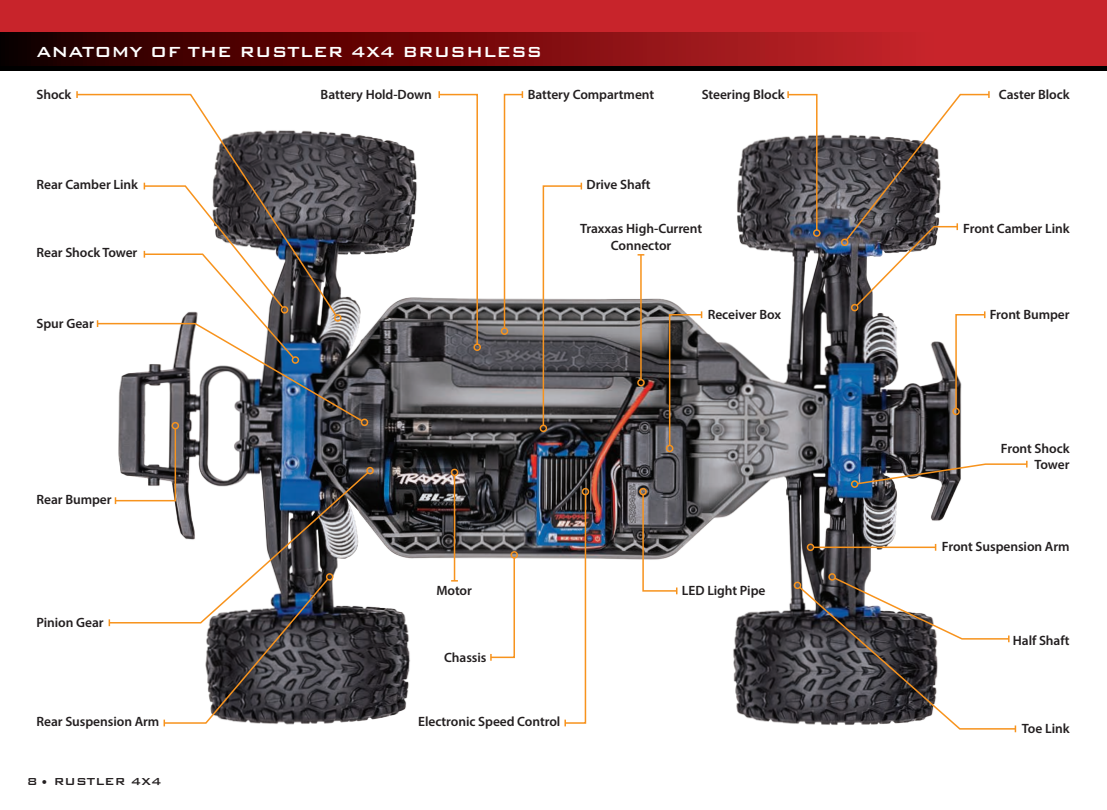
<style>
.page{position:relative;width:1107px;height:810px;background:#fff}
.page>*{position:absolute;margin:0;border:0;box-sizing:border-box;transform-origin:0 0}
.t1{font:500 19.5px "Bank Gothic BT";color:#fff}
.t2{font:600 13.5px/16.2px "Myriad Pro";letter-spacing:-.005em;color:#231f20;text-align:center}
.t3{font:500 13.5px "Bank Gothic BT";color:#231f20}
</style>
<div class="page">
<img style="left:163px;top:133px;width:865px;height:600px">
<div style="left:0;top:0;width:1107px;height:70px;background:#000"></div>
<div style="left:0;top:0;width:1107px;height:51px;background:#c8242b"></div>
<svg style="left:0;top:32px;width:1107px;height:34px;background:#7f0f12"></svg>
<svg style="left:438px;top:91px;width:41px;height:255px"></svg>
<div style="left:473px;top:343px;width:8px;height:8px;border:2px solid #f7931d;border-radius:50%"></div>
<hr style="left:640px;top:255px;width:2px;height:125px;background:#f7931d">
<svg style="left:638px;top:254px;width:6px;height:2px"></svg>
<div style="left:637px;top:379px;width:8px;height:7px;border:2px solid #f7931d;border-radius:50%"></div>
<svg style="left:503px;top:91px;width:21px;height:239px"></svg>
<div style="left:501px;top:327px;width:7px;height:8px;border:2px solid #f7931d;border-radius:50%"></div>
<svg style="left:542px;top:183px;width:41px;height:244px"></svg>
<div style="left:540px;top:425px;width:7px;height:7px;border:2px solid #f7931d;border-radius:50%"></div>
<svg style="left:642px;top:493px;width:36px;height:101px"></svg>
<div style="left:639px;top:488px;width:8px;height:7px;border:2px solid #f7931d;border-radius:50%"></div>
<svg style="left:668px;top:311px;width:35px;height:136px;background:#57514d"></svg>
<div style="left:666px;top:445px;width:7px;height:7px;border:2px solid #f7931d;border-radius:50%"></div>
<img style="left:564px;top:493px;width:23px;height:233px">
<div style="left:582px;top:488px;width:7px;height:7px;border:2px solid #f7931d;border-radius:50%"></div>
<svg style="left:163px;top:624px;width:167px;height:102px"></svg>
<div style="left:361px;top:419px;width:7px;height:7px;border:2px solid #f7931d;border-radius:50%"></div>
<svg style="left:78px;top:93px;width:260px;height:90px"></svg>
<svg style="left:76px;top:91px;width:2px;height:7px"></svg>
<svg style="left:489px;top:556px;width:27px;height:105px"></svg>
<div style="left:510px;top:551px;width:8px;height:8px;border:2px solid #f7931d;border-radius:50%"></div>
<svg style="left:108px;top:471px;width:262px;height:153px"></svg>
<div style="left:366px;top:467px;width:8px;height:7px;border:2px solid #f7931d;border-radius:50%"></div>
<hr style="left:454px;top:475px;width:1px;height:106px;background:#f7931d">
<svg style="left:451px;top:580px;width:7px;height:2px"></svg>
<div style="left:451px;top:469px;width:7px;height:7px;border:2px solid #f7931d;border-radius:50%"></div>
<div style="left:794px;top:582px;width:7px;height:7px;border:2px solid #f7931d;border-radius:50%"></div>
<div style="left:828px;top:573px;width:8px;height:8px;border:2px solid #f7931d;border-radius:50%"></div>
<svg style="left:798px;top:576px;width:219px;height:156px"></svg>
<div style="left:851px;top:480px;width:7px;height:8px;border:2px solid #f7931d;border-radius:50%"></div>
<svg style="left:856px;top:461px;width:172px;height:24px"></svg>
<div style="left:841px;top:239px;width:7px;height:7px;border:2px solid #f7931d;border-radius:50%"></div>
<hr style="left:814px;top:547px;width:122px;height:1px;background:#f7931d">
<div style="left:807px;top:544px;width:7px;height:7px;border:2px solid #f7931d;border-radius:50%"></div>
<svg style="left:96px;top:183px;width:268px;height:321px"></svg>
<div style="left:172px;top:422px;width:7px;height:7px;border:2px solid #f7931d;border-radius:50%"></div>
<svg style="left:844px;top:91px;width:146px;height:319px"></svg>
<div style="left:952px;top:408px;width:8px;height:7px;border:2px solid #f7931d;border-radius:50%"></div>
<svg style="left:787px;top:91px;width:31px;height:141px"></svg>
<div style="left:813px;top:229px;width:8px;height:8px;border:2px solid #f7931d;border-radius:50%"></div>
<p class="t1" style="left:37px;top:41px;width:507px">ANATOMY OF THE RUSTLER 4X4 BRUSHLESS</p>
<p class="t2" style="left:37px;top:86px;width:36px">Shock</p>
<p class="t2" style="left:37px;top:177px;width:103px">Rear Camber Link</p>
<p class="t2" style="left:321px;top:86px;width:113px">Battery Hold-Down</p>
<p class="t2" style="left:528px;top:86px;width:128px">Battery Compartment</p>
<p class="t2" style="left:587px;top:177px;width:66px">Drive Shaft</p>
<p class="t2" style="left:702px;top:86px;width:84px">Steering Block</p>
<p class="t2" style="left:37px;top:244px;width:102px">Rear Shock Tower</p>
<p class="t2" style="left:37px;top:315px;width:59px">Spur Gear</p>
<p class="t2" style="left:37px;top:491px;width:77px">Rear Bumper</p>
<p class="t2" style="left:37px;top:614px;width:69px">Pinion Gear</p>
<p class="t2" style="left:37px;top:713px;width:124px">Rear Suspension Arm</p>
<p class="t3" style="left:27px;top:774px;width:136px">8 • RUSTLER 4X4</p>
<p class="t2" style="left:580px;top:220px;width:124px">Traxxas High-Current<br>Connector</p>
<p class="t2" style="left:708px;top:306px;width:75px">Receiver Box</p>
<p class="t2" style="left:436px;top:582px;width:37px">Motor</p>
<p class="t2" style="left:444px;top:649px;width:44px">Chassis</p>
<p class="t2" style="left:418px;top:713px;width:144px">Electronic Speed Control</p>
<p class="t2" style="left:682px;top:582px;width:85px">LED Light Pipe</p>
<p class="t2" style="left:999px;top:86px;width:72px">Caster Block</p>
<p class="t2" style="left:963px;top:220px;width:108px">Front Camber Link</p>
<p class="t2" style="left:990px;top:306px;width:81px">Front Bumper</p>
<p class="t2" style="left:1001px;top:440px;width:70px;text-align:right">Front Shock<br>Tower</p>
<p class="t2" style="left:942px;top:538px;width:129px">Front Suspension Arm</p>
<p class="t2" style="left:1013px;top:632px;width:58px">Half Shaft</p>
<p class="t2" style="left:1022px;top:720px;width:49px">Toe Link</p>
</div>
